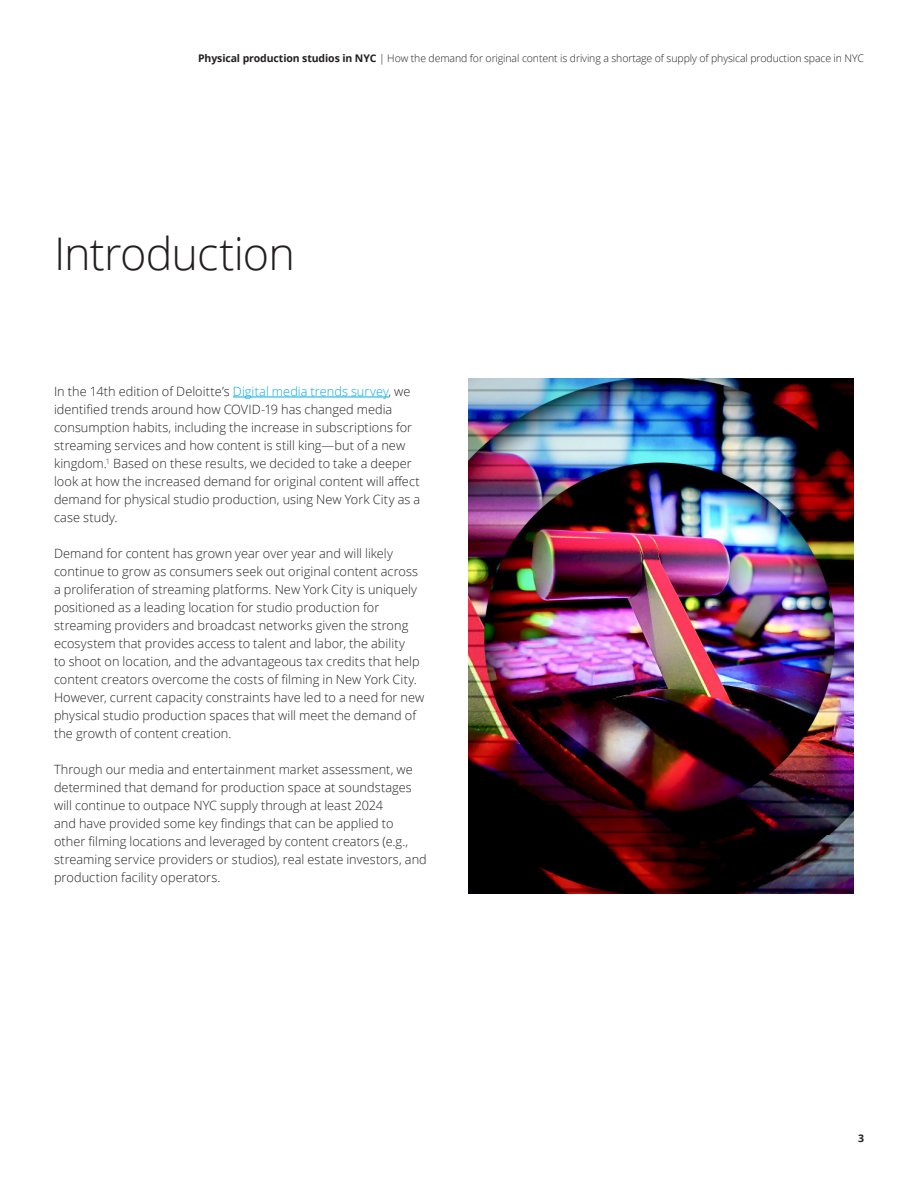
<style>
.page{position:relative;width:918px;height:1188px;background:#fff}
.page>*{position:absolute;margin:0;border:0;box-sizing:border-box;transform-origin:0 0}
.Story_heading_light{font:300 45px "Open Sans";letter-spacing:-.02em;color:#231f20}
.Body_copy__8_5_12pt{font:300 12.75px/18px "Open Sans";letter-spacing:.005em;color:#231f20}
.Brochure_title___Rig{font:300 10.5px "Open Sans";letter-spacing:-.01em;color:#231f20}
.Brochure_title___Rig-2{font:700 10.5px "Open Sans";color:#231f20}
.s1{font-weight:700}
.s2{color:#00abe7}
</style>
<div class="page">
<hr style="left:233px;top:397px;width:156px;height:1px;background:#00abe7">
<img style="left:469px;top:378px;width:385px;height:515px">
<p class="Brochure_title___Rig" style="left:198px;top:51px;width:667px"><span class="s1">Physical production studios in NYC</span> | How the demand for original content is driving a shortage of supply of physical production space in NYC</p>
<p class="Story_heading_light" style="left:54px;top:223px;width:242px">Introduction</p>
<p class="Body_copy__8_5_12pt" style="left:54px;top:382px;width:368px">In the 14th edition of Deloitte’s <span class="s2">Digital media trends survey</span>, we identified trends around how COVID-19 has changed media consumption habits, including the increase in subscriptions for streaming services and how content is still king—but of a new kingdom.<sup>1</sup> Based on these results, we decided to take a deeper look at how the increased demand for original content will affect demand for physical studio production, using New York City as a case study.</p>
<p class="Body_copy__8_5_12pt" style="left:54px;top:544px;width:372px">Demand for content has grown year over year and will likely continue to grow as consumers seek out original content across a proliferation of streaming platforms. New York City is uniquely positioned as a leading location for studio production for streaming providers and broadcast networks given the strong ecosystem that provides access to talent and labor, the ability<br>to shoot on location, and the advantageous tax credits that help content creators overcome the costs of filming in New York City.<br>However, current capacity constraints have led to a need for new physical studio production spaces that will meet the demand of the growth of content creation.</p>
<p class="Body_copy__8_5_12pt" style="left:54px;top:760px;width:374px">Through our media and entertainment market assessment, we determined that demand for production space at soundstages will continue to outpace NYC supply through at least 2024<br>and have provided some key findings that can be applied to other filming locations and leveraged by content creators (e.g., streaming service providers or studios), real estate investors, and production facility operators.</p>
<p class="Brochure_title___Rig-2" style="left:858px;top:1131px;width:7px">3</p>
</div>
